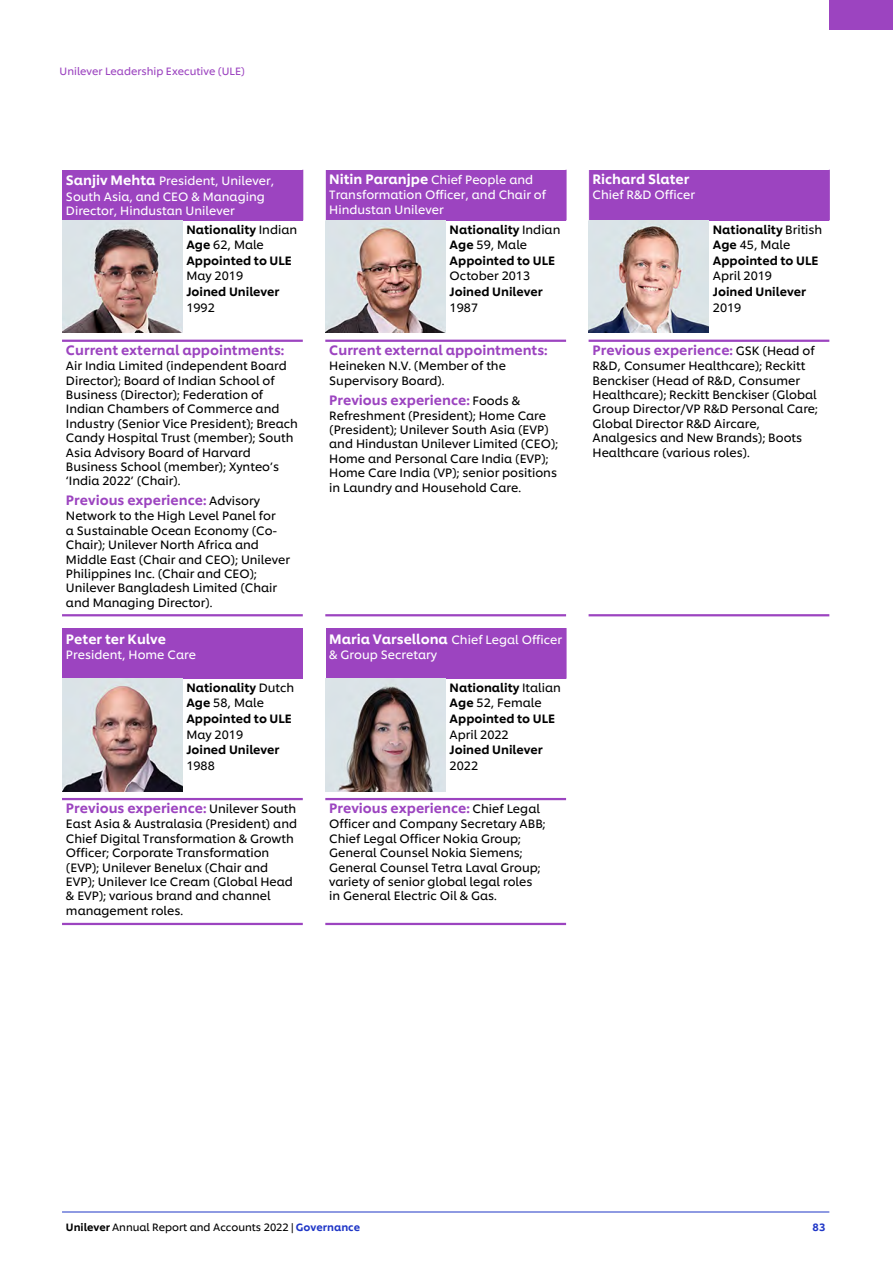
<style>
.page{position:relative;width:893px;height:1263px;background:#fff}
.page>*{position:absolute;margin:0;border:0;box-sizing:border-box;transform-origin:0 0}
.t1{font:500 13.5px "Unilever Shilling";color:#9c44c0}
.t2{font:500 13.5px "Unilever Shilling";color:#fff}
.t3{font:12px/14.4px "Unilever Shilling";color:#000}
.t4{font:500 12px/15.6px "Unilever Shilling";color:#000}
.t5{font:12px/15.8px "Unilever Shilling";color:#fff}
.t6{font:10.5px "Unilever Shilling";color:#000}
.t7{font:10.5px "Unilever Shilling";color:#9c44c0}
.t8{font:500 10.5px "Unilever Shilling";color:#1f36c7}
.s1{font-weight:500;font-size:13.5px}
.s2{font-weight:400}
.s3{font-weight:500}
.s4{font-weight:400;font-size:12px;color:#000}
.s5{font-weight:500;color:#1f36c7}
</style>
<div class="page">
<div style="left:325px;top:628px;width:241px;height:51px;background:#9c44c0"></div>
<div style="left:62px;top:170px;width:241px;height:50px;background:#9c44c0"></div>
<img style="left:62px;top:220px;width:120px;height:113px">
<div style="left:325px;top:170px;width:241px;height:50px;background:#9c44c0"></div>
<img style="left:325px;top:220px;width:121px;height:113px">
<hr style="left:62px;top:340px;width:241px;height:2px;background:#9c44c0">
<hr style="left:325px;top:340px;width:241px;height:2px;background:#9c44c0">
<hr style="left:589px;top:340px;width:240px;height:2px;background:#9c44c0">
<div style="left:589px;top:170px;width:240px;height:50px;background:#9c44c0"></div>
<img style="left:589px;top:220px;width:120px;height:113px">
<hr style="left:62px;top:614px;width:241px;height:2px;background:#9c44c0">
<hr style="left:62px;top:923px;width:241px;height:2px;background:#9c44c0">
<div style="left:829px;top:0;width:64px;height:30px;background:#9c44c0"></div>
<hr style="left:62px;top:1211px;width:767px;height:1px;background:#1f36c7">
<hr style="left:566px;top:628px;width:1px;height:51px;background:#9c44c0">
<hr style="left:325px;top:628px;width:1px;height:51px;background:#fff">
<hr style="left:829px;top:170px;width:1px;height:50px;background:#9c44c0">
<hr style="left:566px;top:170px;width:1px;height:50px;background:#9c44c0">
<hr style="left:325px;top:170px;width:1px;height:50px;background:#fff">
<hr style="left:303px;top:170px;width:1px;height:50px;background:#9c44c0">
<hr style="left:325px;top:923px;width:241px;height:2px;background:#9c44c0">
<hr style="left:325px;top:614px;width:241px;height:2px;background:#9c44c0">
<hr style="left:589px;top:614px;width:240px;height:2px;background:#9c44c0">
<div style="left:62px;top:628px;width:241px;height:51px;background:#9c44c0"></div>
<img style="left:62px;top:679px;width:120px;height:112px">
<img style="left:325px;top:679px;width:121px;height:112px">
<hr style="left:62px;top:798px;width:241px;height:2px;background:#9c44c0">
<hr style="left:325px;top:798px;width:241px;height:2px;background:#9c44c0">
<p class="t7" style="left:60px;top:64px;width:187px">Unilever Leadership Executive (ULE)</p>
<p class="t5" style="left:66px;top:172px;width:210px"><span class="s1">Sanjiv Mehta</span> President, Unilever,<br>South Asia, and CEO &amp; Managing</p>
<p class="t5" style="left:66px;top:202px;width:170px">Director, Hindustan Unilever</p>
<p class="t4" style="left:186px;top:220px;width:112px">Nationality <span class="s2">Indian</span></p>
<p class="t3" style="left:186px;top:237px;width:79px"><span class="s3">Age</span> 62, Male</p>
<p class="t4" style="left:186px;top:251px;width:107px">Appointed to ULE<br><span class="s2">May 2019</span></p>
<p class="t4" style="left:186px;top:283px;width:95px">Joined Unilever<br><span class="s2">1992</span></p>
<p class="t1" style="left:66px;top:340px;width:220px">Current external appointments:</p>
<p class="t3" style="left:66px;top:358px;width:233px">Air India Limited (independent Board Director); Board of Indian School of Business (Director); Federation of Indian Chambers of Commerce and Industry (Senior Vice President); Breach Candy Hospital Trust (member); South Asia Advisory Board of Harvard Business School (member); Xynteo’s ‘India 2022’ (Chair).</p>
<p class="t1" style="left:66px;top:490px;width:195px">Previous experience: <span class="s4">Advisory</span></p>
<p class="t3" style="left:66px;top:508px;width:226px">Network to the High Level Panel for<br>a Sustainable Ocean Economy (Co-Chair); Unilever North Africa and Middle East (Chair and CEO); Unilever Philippines Inc. (Chair and CEO); Unilever Bangladesh Limited (Chair and Managing Director).</p>
<p class="t2" style="left:66px;top:628px;width:102px">Peter ter Kulve</p>
<p class="t5" style="left:66px;top:646px;width:132px">President, Home Care</p>
<p class="t4" style="left:186px;top:679px;width:109px">Nationality <span class="s2">Dutch</span></p>
<p class="t3" style="left:186px;top:695px;width:79px"><span class="s3">Age</span> 58, Male</p>
<p class="t4" style="left:186px;top:710px;width:107px">Appointed to ULE<br><span class="s2">May 2019</span></p>
<p class="t4" style="left:186px;top:741px;width:95px">Joined Unilever<br><span class="s2">1988</span></p>
<p class="t1" style="left:66px;top:798px;width:232px">Previous experience: <span class="s4">Unilever South</span></p>
<p class="t3" style="left:66px;top:816px;width:233px">East Asia &amp; Australasia (President) and Chief Digital Transformation &amp; Growth Officer; Corporate Transformation (EVP); Unilever Benelux (Chair and EVP); Unilever Ice Cream (Global Head &amp; EVP); various brand and channel management roles.</p>
<p class="t5" style="left:329px;top:171px;width:218px;line-height:14.7px"><span class="s1">Nitin Paranjpe</span> Chief People and<br>Transformation Officer, and Chair of<br>Hindustan Unilever</p>
<p class="t4" style="left:450px;top:220px;width:112px">Nationality <span class="s2">Indian</span></p>
<p class="t3" style="left:450px;top:237px;width:79px"><span class="s3">Age</span> 59, Male</p>
<p class="t4" style="left:450px;top:251px;width:107px">Appointed to ULE<br><span class="s2">October 2013</span></p>
<p class="t4" style="left:450px;top:283px;width:95px">Joined Unilever<br><span class="s2">1987</span></p>
<p class="t1" style="left:329px;top:340px;width:220px">Current external appointments:</p>
<p class="t3" style="left:329px;top:358px;width:178px">Heineken N.V. (Member of the<br>Supervisory Board).</p>
<p class="t1" style="left:329px;top:389px;width:193px">Previous experience: <span class="s4">Foods &amp;</span></p>
<p class="t3" style="left:329px;top:407px;width:230px">Refreshment (President); Home Care (President); Unilever South Asia (EVP) and Hindustan Unilever Limited (CEO); Home and Personal Care India (EVP); Home Care India (VP); senior positions in Laundry and Household Care.</p>
<p class="t2" style="left:592px;top:169px;width:98px">Richard Slater</p>
<p class="t5" style="left:592px;top:186px;width:104px">Chief R&amp;D Officer</p>
<p class="t4" style="left:713px;top:220px;width:111px">Nationality <span class="s2">British</span></p>
<p class="t3" style="left:713px;top:237px;width:79px"><span class="s3">Age</span> 45, Male</p>
<p class="t4" style="left:713px;top:251px;width:107px">Appointed to ULE<br><span class="s2">April 2019</span></p>
<p class="t4" style="left:713px;top:283px;width:95px">Joined Unilever<br><span class="s2">2019</span></p>
<p class="t1" style="left:592px;top:340px;width:224px">Previous experience: <span class="s4">GSK (Head of</span></p>
<p class="t3" style="left:592px;top:358px;width:227px">R&amp;D, Consumer Healthcare); Reckitt Benckiser (Head of R&amp;D, Consumer Healthcare); Reckitt Benckiser (Global Group Director/VP R&amp;D Personal Care; Global Director R&amp;D Aircare, Analgesics and New Brands); Boots Healthcare (various roles).</p>
<p class="t5" style="left:329px;top:630px;width:234px"><span class="s1">Maria Varsellona</span> Chief Legal Officer &amp; Group Secretary</p>
<p class="t4" style="left:450px;top:679px;width:113px">Nationality <span class="s2">Italian</span></p>
<p class="t3" style="left:450px;top:695px;width:94px"><span class="s3">Age</span> 52, Female</p>
<p class="t4" style="left:450px;top:710px;width:107px">Appointed to ULE<br><span class="s2">April 2022</span></p>
<p class="t4" style="left:450px;top:741px;width:95px">Joined Unilever<br><span class="s2">2022</span></p>
<p class="t1" style="left:329px;top:798px;width:212px">Previous experience: <span class="s4">Chief Legal</span></p>
<p class="t3" style="left:329px;top:816px;width:218px">Officer and Company Secretary ABB; Chief Legal Officer Nokia Group; General Counsel Nokia Siemens; General Counsel Tetra Laval Group; variety of senior global legal roles in General Electric Oil &amp; Gas.</p>
<p class="t6" style="left:66px;top:1219px;width:296px"><span class="s3">Unilever</span> Annual Report and Accounts 2022 | <span class="s5">Governance</span></p>
<p class="t8" style="left:813px;top:1219px;width:14px">83</p>
</div>
